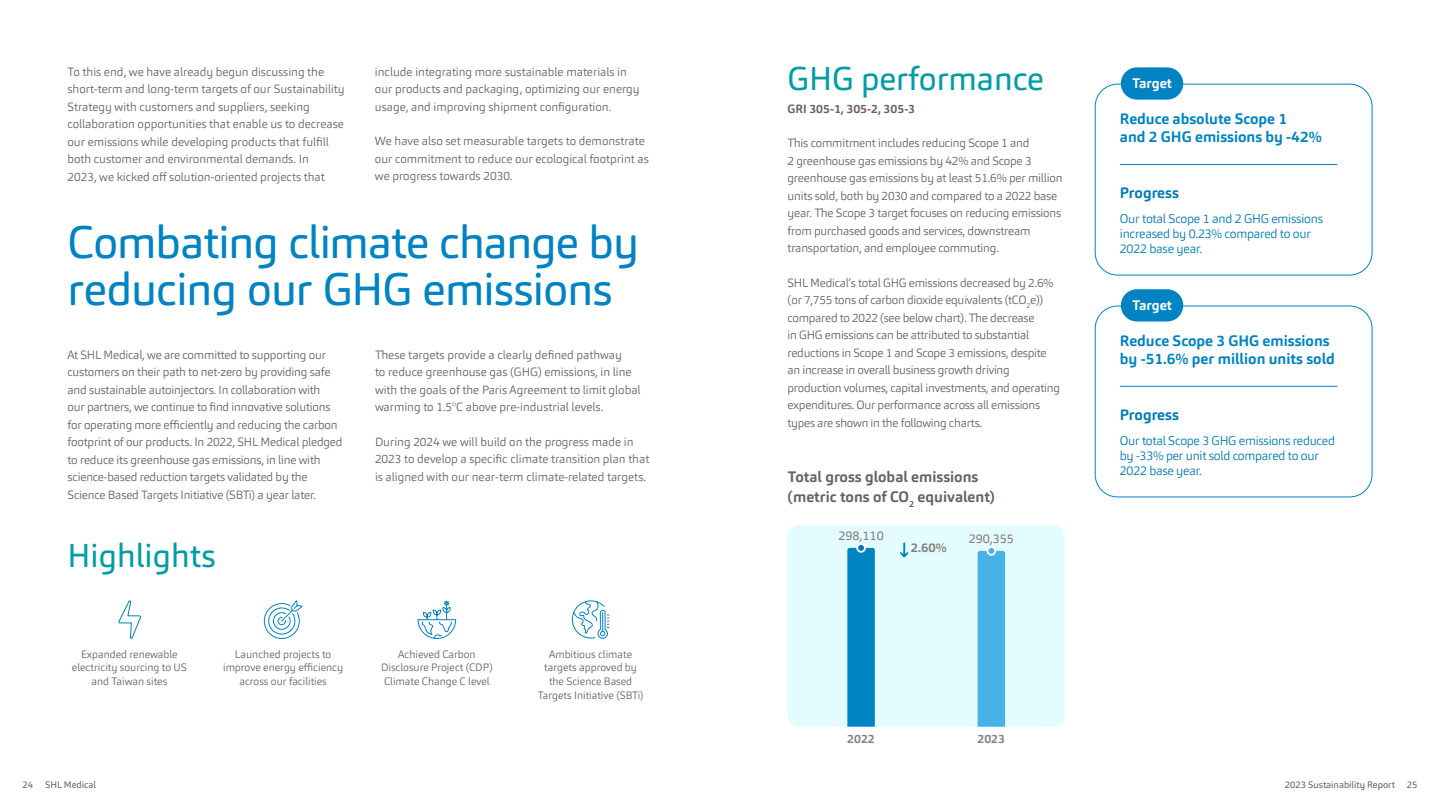
<style>
.page{position:relative;width:1440px;height:810px;background:#fff}
.page>*{position:absolute;margin:0;border:0;box-sizing:border-box;transform-origin:0 0}
.t1{font:45px/47.5px "Carnas";letter-spacing:-.02em;color:#0083c3}
.t2{font:32.5px "Carnas";color:#009da5}
.t3{font:700 15px/17.5px "Carnas";color:#0083c3}
.t4{font:700 15px/20px "Carnas";color:#6a6262}
.t5{font:700 15px "Carnas";color:#007ab8}
.t6{font:700 13.75px "Carnas";color:#fff}
.t7{font:300 12.5px/15px "Carnas";letter-spacing:-.02em;color:#007ab8}
.t8{font:12.5px "Carnas";color:#867f7c}
.t9{font:700 12.5px "Carnas";color:#867f7c}
.t10{font:300 11.88px/17.5px "Carnas";letter-spacing:-.015em;color:#6a6262}
.t11{font:700 11.88px "Carnas";color:#6a6262}
.t12{font:700 11.88px "Carnas";color:#867f7c}
.t13{font:300 10.62px/13.8px "Carnas";color:#6a6262;text-align:center}
.t14{font:9.38px "Carnas";color:#6a6262}
</style>
<div class="page">
<div style="left:788px;top:525px;width:277px;height:202px;background:#e2fcff;border-radius:12px"></div>
<svg style="left:118px;top:601px;width:23px;height:38px"></svg>
<svg style="left:264px;top:600px;width:39px;height:39px"></svg>
<svg style="left:417px;top:600px;width:39px;height:39px"></svg>
<svg style="left:572px;top:600px;width:38px;height:39px"></svg>
<div style="left:1095px;top:306px;width:277px;height:191px;border:1px solid #0083c3;border-radius:22px"></div>
<div style="left:1095px;top:84px;width:277px;height:191px;border:1px solid #0083c3;border-radius:22px"></div>
<div style="left:1121px;top:289px;width:62px;height:33px;background:#0083c3;border-radius:16px"></div>
<div style="left:1121px;top:67px;width:62px;height:33px;background:#0083c3;border-radius:16px"></div>
<hr style="left:1120px;top:386px;width:217px;height:1px;background:#0083c3">
<hr style="left:1120px;top:164px;width:217px;height:1px;background:#0083c3">
<svg style="left:847px;top:548px;width:28px;height:179px;background:#0485c4"></svg>
<div style="left:978px;top:551px;width:27px;height:176px;background:#46b2e7"></div>
<div style="left:987px;top:547px;width:8px;height:8px;background:#46b2e7;border-radius:50%"></div>
<div style="left:987px;top:546px;width:9px;height:10px;border:2px solid #fff;border-radius:50%"></div>
<div style="left:857px;top:544px;width:8px;height:8px;background:#007ab8;border-radius:50%"></div>
<div style="left:856px;top:543px;width:10px;height:10px;border:2px solid #fff;border-radius:50%"></div>
<svg style="left:900px;top:542px;width:9px;height:16px"></svg>
<p class="t10" style="left:67px;top:63px;width:279px">To this end, we have already begun discussing the short-term and long-term targets of our Sustainability Strategy with customers and suppliers, seeking collaboration opportunities that enable us to decrease our emissions while developing products that fulfill both customer and environmental demands. In<br>2023, we kicked off solution-oriented projects that</p>
<p class="t10" style="left:375px;top:63px;width:266px">include integrating more sustainable materials in our products and packaging, optimizing our energy usage, and improving shipment configuration.</p>
<p class="t10" style="left:375px;top:132px;width:275px">We have also set measurable targets to demonstrate our commitment to reduce our ecological footprint as we progress towards 2030.</p>
<h1 class="t1" style="left:68px;top:218px;width:573px">Combating climate change by reducing our GHG emissions</h1>
<p class="t10" style="left:68px;top:346px;width:277px">At SHL Medical, we are committed to supporting our customers on their path to net-zero by providing safe and sustainable autoinjectors. In collaboration with<br>our partners, we continue to find innovative solutions for operating more efficiently and reducing the carbon footprint of our products. In 2022, SHL Medical pledged to reduce its greenhouse gas emissions, in line with science-based reduction targets validated by the Science Based Targets Initiative (SBTi) a year later.</p>
<p class="t10" style="left:375px;top:346px;width:267px">These targets provide a clearly defined pathway<br>to reduce greenhouse gas (GHG) emissions, in line with the goals of the Paris Agreement to limit global warming to 1.5°C above pre-industrial levels.</p>
<p class="t10" style="left:375px;top:433px;width:276px">During 2024 we will build on the progress made in<br>2023 to develop a specific climate transition plan that is aligned with our near-term climate-related targets.</p>
<h2 class="t2" style="left:68px;top:535px;width:150px">Highlights</h2>
<p class="t13" style="left:72px;top:647px;width:117px">Expanded renewable electricity sourcing to US and Taiwan sites</p>
<p class="t13" style="left:381px;top:647px;width:113px">Achieved Carbon<br>Disclosure Project (CDP)<br>Climate Change C level</p>
<p class="t13" style="left:538px;top:647px;width:107px">Ambitious climate targets approved by the Science Based<br>Targets Initiative (SBTi)</p>
<p class="t13" style="left:223px;top:647px;width:122px">Launched projects to improve energy efficiency across our facilities</p>
<h2 class="t2" style="left:788px;top:58px;width:258px">GHG performance</h2>
<p class="t11" style="left:788px;top:101px;width:129px">GRI 305-1, 305-2, 305-3</p>
<p class="t10" style="left:788px;top:134px;width:277px">This commitment includes reducing Scope 1 and<br>2 greenhouse gas emissions by 42% and Scope 3 greenhouse gas emissions by at least 51.6% per million units sold, both by 2030 and compared to a 2022 base year. The Scope 3 target focuses on reducing emissions from purchased goods and services, downstream transportation, and employee commuting.</p>
<p class="t10" style="left:787px;top:274px;width:274px">SHL Medical’s total GHG emissions decreased by 2.6% (or 7,755 tons of carbon dioxide equivalents (tCO<sub>2</sub>e)) compared to 2022 (see below chart). The decrease<br>in GHG emissions can be attributed to substantial reductions in Scope 1 and Scope 3 emissions, despite an increase in overall business growth driving production volumes, capital investments, and operating expenditures. Our performance across all emissions types are shown in the following charts.</p>
<p class="t4" style="left:788px;top:467px;width:209px">Total gross global emissions (metric tons of CO<sub>2</sub> equivalent)</p>
<p class="t8" style="left:838px;top:528px;width:47px">298,110</p>
<p class="t8" style="left:969px;top:531px;width:47px">290,355</p>
<p class="t9" style="left:911px;top:540px;width:37px">2.60%</p>
<p class="t6" style="left:1132px;top:75px;width:41px">Target</p>
<p class="t3" style="left:1120px;top:110px;width:203px">Reduce absolute Scope 1<br>and 2 GHG emissions by -42%</p>
<p class="t5" style="left:1120px;top:183px;width:60px">Progress</p>
<p class="t7" style="left:1120px;top:211px;width:205px">Our total Scope 1 and 2 GHG emissions increased by 0.23% compared to our<br>2022 base year.</p>
<p class="t6" style="left:1132px;top:297px;width:41px">Target</p>
<p class="t3" style="left:1120px;top:332px;width:216px">Reduce Scope 3 GHG emissions by -51.6% per million units sold</p>
<p class="t5" style="left:1120px;top:405px;width:60px">Progress</p>
<p class="t7" style="left:1120px;top:433px;width:217px">Our total Scope 3 GHG emissions reduced by -33% per unit sold compared to our<br>2022 base year.</p>
<p class="t12" style="left:847px;top:731px;width:29px">2022</p>
<p class="t12" style="left:978px;top:731px;width:29px">2023</p>
<p class="t14" style="left:22px;top:778px;width:12px">24</p>
<p class="t14" style="left:45px;top:778px;width:52px">SHL Medical</p>
<p class="t14" style="left:1285px;top:778px;width:112px">2023 Sustainability Report</p>
<p class="t14" style="left:1407px;top:778px;width:12px">25</p>
</div>
